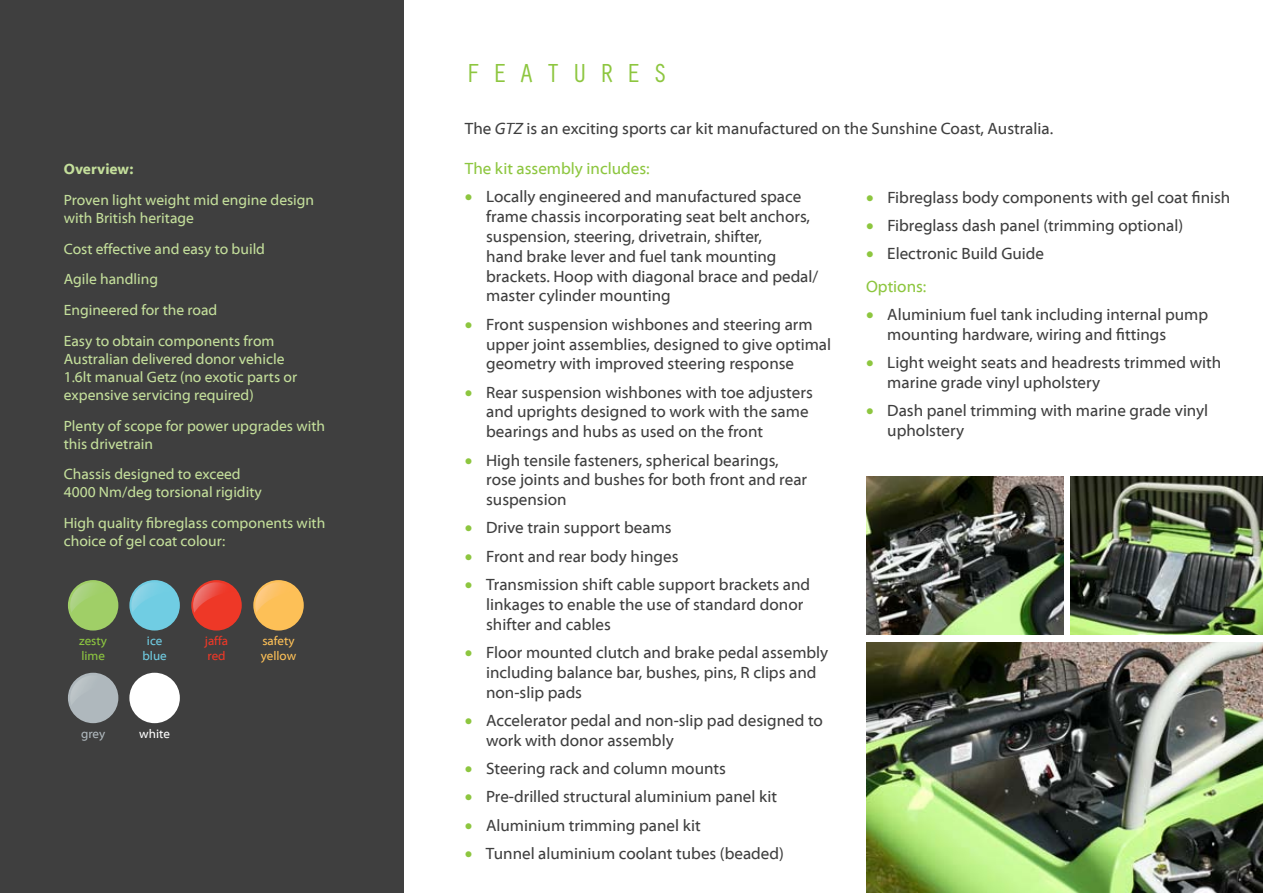
<style>
.page{position:relative;width:1263px;height:893px;background:#fff}
.page>*{position:absolute;margin:0;border:0;box-sizing:border-box;transform-origin:0 0}
.t1{font:27px "Orator Std";letter-spacing:.39em;color:#8dc63f}
.t2{font:16.5px/19.8px "Myriad Web Pro";color:#3f3f3f}
.t3{font:16.5px "Myriad Web Pro";color:#8dc63f}
.t4{font:15px/18px "Myriad Web Pro";color:#c4df9b}
.t5{font:700 15px "Myriad Web Pro";color:#c4df9b}
.t6{font:12.6px/15.1px "Myriad Web Pro";color:#fdc057}
.t7{font:12.6px/15.1px "Myriad Web Pro";color:#8dc63f}
.t8{font:12.6px/15.1px "Myriad Web Pro";color:#ee3827}
.t9{font:12.6px/15.1px "Myriad Web Pro";color:#70cde3;text-align:center}
.t10{font:12.6px "Myriad Web Pro";color:#fff}
.t11{font:12.6px "Myriad Web Pro";color:#afb8bd}
.s1{font-style:italic}
.s2{color:#8dc63f}
</style>
<div class="page">
<div style="left:0;top:0;width:404px;height:893px;background:#3f3f3f"></div>
<div style="left:129px;top:673px;width:51px;height:50px;background:#fff;border-radius:50%"></div>
<div style="left:68px;top:580px;width:50px;height:50px;background:#a0cf67;border-radius:50%"></div>
<img style="left:70px;top:582px;width:42px;height:30px">
<div style="left:129px;top:580px;width:51px;height:50px;background:#70cde3;border-radius:50%"></div>
<img style="left:131px;top:582px;width:42px;height:30px">
<div style="left:191px;top:580px;width:51px;height:50px;background:#ee3827;border-radius:50%"></div>
<img style="left:193px;top:582px;width:42px;height:31px">
<div style="left:253px;top:580px;width:51px;height:50px;background:#fdc057;border-radius:50%"></div>
<img style="left:255px;top:582px;width:42px;height:30px">
<div style="left:68px;top:673px;width:50px;height:50px;background:#afb8bd;border-radius:50%"></div>
<img style="left:70px;top:675px;width:42px;height:27px">
<img style="left:866px;top:476px;width:197px;height:158px">
<img style="left:1071px;top:476px;width:192px;height:158px">
<img style="left:866px;top:642px;width:397px;height:251px">
<p class="t5" style="left:64px;top:161px;width:71px">Overview:</p>
<p class="t4" style="left:64px;top:191px;width:252px">Proven light weight mid engine design with British heritage</p>
<p class="t4" style="left:64px;top:233px;width:212px;line-height:30.8px">Cost effective and easy to build<br>Agile handling<br>Engineered for the road<br>Easy to obtain components from</p>
<p class="t4" style="left:64px;top:350px;width:235px">Australian delivered donor vehicle<br>1.6lt manual Getz (no exotic parts or expensive servicing required)</p>
<p class="t4" style="left:64px;top:417px;width:263px">Plenty of scope for power upgrades with this drivetrain</p>
<p class="t4" style="left:64px;top:466px;width:200px">Chassis designed to exceed<br>4000 Nm/deg torsional rigidity</p>
<p class="t4" style="left:64px;top:514px;width:263px">High quality fibreglass components with choice of gel coat colour:</p>
<p class="t7" style="left:79px;top:633px;width:29px">zesty lime</p>
<p class="t9" style="left:143px;top:633px;width:26px">ice blue</p>
<p class="t8" style="left:205px;top:633px;width:25px">jaffa red</p>
<p class="t6" style="left:261px;top:633px;width:37px">safety yellow</p>
<p class="t11" style="left:81px;top:727px;width:26px">grey</p>
<p class="t10" style="left:139px;top:727px;width:32px">white</p>
<h1 class="t1" style="left:465px;top:54px;width:205px">FEATURES</h1>
<p class="t2" style="left:465px;top:119px;width:590px">The <span class="s1">GTZ</span> is an exciting sports car kit manufactured on the Sunshine Coast, Australia.</p>
<p class="t3" style="left:465px;top:160px;width:186px">The kit assembly includes:</p>
<p class="t2" style="left:486px;top:187px;width:334px;text-indent:-21px"><span class="s2">•</span> Locally engineered and manufactured space frame chassis incorporating seat belt anchors, suspension, steering, drivetrain, shifter,<br>hand brake lever and fuel tank mounting brackets. Hoop with diagonal brace and pedal/ master cylinder mounting</p>
<p class="t2" style="left:486px;top:315px;width:346px;text-indent:-21px"><span class="s2">•</span> Front suspension wishbones and steering arm upper joint assemblies, designed to give optimal geometry with improved steering response</p>
<p class="t2" style="left:486px;top:383px;width:328px;text-indent:-21px"><span class="s2">•</span> Rear suspension wishbones with toe adjusters and uprights designed to work with the same bearings and hubs as used on the front</p>
<p class="t2" style="left:486px;top:450px;width:323px;text-indent:-21px"><span class="s2">•</span> High tensile fasteners, spherical bearings, rose joints and bushes for both front and rear suspension</p>
<p class="t2" style="left:465px;top:518px;width:208px"><span class="s2">•</span> Drive train support beams</p>
<p class="t2" style="left:465px;top:547px;width:215px"><span class="s2">•</span> Front and rear body hinges</p>
<p class="t2" style="left:486px;top:575px;width:326px;text-indent:-21px"><span class="s2">•</span> Transmission shift cable support brackets and linkages to enable the use of standard donor shifter and cables</p>
<p class="t2" style="left:486px;top:643px;width:344px;text-indent:-21px"><span class="s2">•</span> Floor mounted clutch and brake pedal assembly including balance bar, bushes, pins, R clips and non-slip pads</p>
<p class="t2" style="left:486px;top:711px;width:338px;text-indent:-21px"><span class="s2">•</span> Accelerator pedal and non-slip pad designed to work with donor assembly</p>
<p class="t2" style="left:465px;top:759px;width:263px"><span class="s2">•</span> Steering rack and column mounts</p>
<p class="t2" style="left:465px;top:787px;width:314px"><span class="s2">•</span> Pre-drilled structural aluminium panel kit</p>
<p class="t2" style="left:465px;top:815px;width:237px"><span class="s2">•</span> Aluminium trimming panel kit</p>
<p class="t2" style="left:465px;top:844px;width:321px"><span class="s2">•</span> Tunnel aluminium coolant tubes (beaded)</p>
<p class="t2" style="left:866px;top:188px;width:366px"><span class="s2">•</span> Fibreglass body components with gel coat finish</p>
<p class="t2" style="left:866px;top:216px;width:319px"><span class="s2">•</span> Fibreglass dash panel (trimming optional)</p>
<p class="t2" style="left:866px;top:238px;width:180px;line-height:32.5px"><span class="s2">•</span> Electronic Build Guide<br><span class="s2">Options:</span></p>
<p class="t2" style="left:887px;top:305px;width:322px;text-indent:-21px"><span class="s2">•</span> Aluminium fuel tank including internal pump mounting hardware, wiring and fittings</p>
<p class="t2" style="left:887px;top:353px;width:335px;text-indent:-21px"><span class="s2">•</span> Light weight seats and headrests trimmed with marine grade vinyl upholstery</p>
<p class="t2" style="left:887px;top:401px;width:322px;text-indent:-21px"><span class="s2">•</span> Dash panel trimming with marine grade vinyl upholstery</p>
</div>
